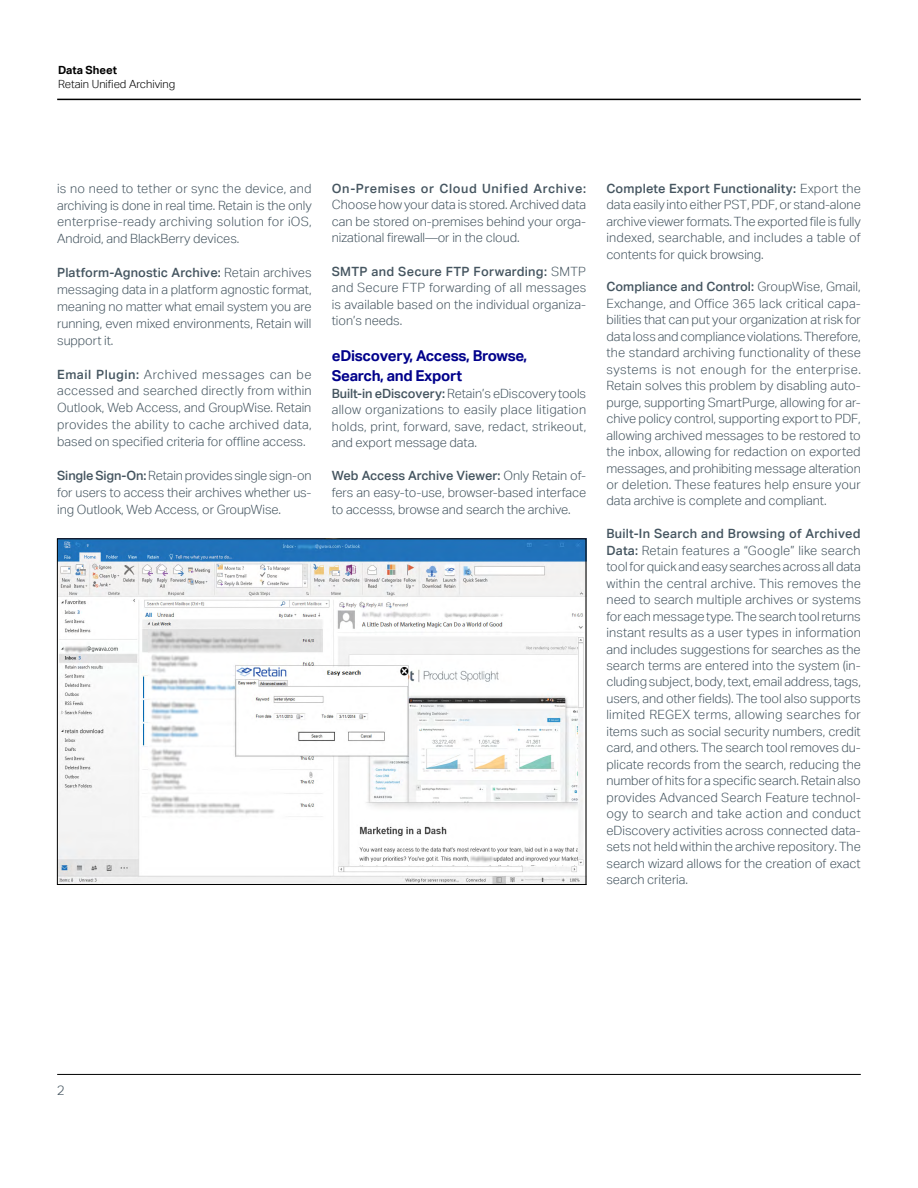
<style>
.page{position:relative;width:918px;height:1188px;background:#fff}
.page>*{position:absolute;margin:0;border:0;box-sizing:border-box;transform-origin:0 0}
.t1{font:700 15px/19.5px "Aktiv Grotesk";letter-spacing:-.02em;color:#00008b}
.t2{font:300 13.5px "Aktiv Grotesk";color:#455560}
.t3{font:300 12.75px/16.5px "Aktiv Grotesk";letter-spacing:-.005em;color:#455560;text-align:justify}
.t4{font:300 11.25px/14.2px "Aktiv Grotesk";color:#000}
.s1{font-weight:700}
.s2{font-weight:500}
</style>
<div class="page">
<hr style="left:57px;top:1074px;width:804px;height:1px;background:#000">
<hr style="left:57px;top:99px;width:804px;height:1px;background:#000">
<img style="left:59px;top:541px;width:525px;height:342px">
<p class="t4" style="left:58px;top:63px;width:119px"><span class="s1">Data Sheet<br></span>Retain Unified Archiving</p>
<p class="t3" style="left:57px;top:180px;width:256px;line-height:17px">is no need to tether or sync the device, and archiving is done in real time. Retain is the only enterprise-ready archiving solution for iOS, Android, and BlackBerry devices.</p>
<p class="t3" style="left:57px;top:264px;width:256px;line-height:17px"><span class="s2">Platform-Agnostic Archive:</span> Retain archives messaging data in a platform agnostic format, meaning no matter what email system you are running, even mixed environments, Retain will support it.</p>
<p class="t3" style="left:57px;top:366px;width:256px;line-height:17px"><span class="s2">Email Plugin:</span> Archived messages can be accessed and searched directly from within Outlook, Web Access, and GroupWise. Retain provides the ability to cache archived data, based on specified criteria for offline access.</p>
<p class="t3" style="left:57px;top:467px;width:256px;line-height:17px"><span class="s2">Single Sign-On:</span>Retain provides single sign-on for users to access their archives whether us&shy;ing Outlook, Web Access, or GroupWise.</p>
<p class="t3" style="left:332px;top:180px;width:256px"><span class="s2">On-Premises or Cloud Unified Archive:<br></span>Choose how your data is stored. Archived data can be stored on-premises behind your orga&shy;nizational firewall—or in the cloud.</p>
<p class="t3" style="left:332px;top:263px;width:256px"><span class="s2">SMTP and Secure FTP Forwarding:</span> SMTP and Secure FTP forwarding of all messages is available based on the individual organiza&shy;tion’s needs.</p>
<h2 class="t1" style="left:332px;top:346px;width:197px">eDiscovery, Access, Browse,<br>Search, and Export</h2>
<p class="t3" style="left:332px;top:385px;width:256px"><span class="s2">Built-in eDiscovery:</span> Retain’s eDiscovery tools allow organizations to easily place litigation holds, print, forward, save, redact, strikeout, and export message data.</p>
<p class="t3" style="left:332px;top:468px;width:256px"><span class="s2">Web Access Archive Viewer:</span> Only Retain of&shy;fers an easy-to-use, browser-based interface to accesss, browse and search the archive.</p>
<p class="t3" style="left:606px;top:180px;width:256px"><span class="s2">Complete Export Functionality:</span> Export the data easily into either PST, PDF, or stand-alone archive viewer formats. The exported file is fully indexed, searchable, and includes a table of contents for quick browsing.</p>
<p class="t3" style="left:606px;top:279px;width:256px"><span class="s2">Compliance and Control:</span> GroupWise, Gmail, Exchange, and Office 365 lack critical capa&shy;bilities that can put your organization at risk for data loss and compliance violations. Therefore, the standard archiving functionality of these systems is not enough for the enterprise.<br>Retain solves this problem by disabling auto&shy;purge, supporting SmartPurge, allowing for ar&shy;chive policy control, supporting export to PDF, allowing archived messages to be restored to the inbox, allowing for redaction on exported messages, and prohibiting message alteration or deletion. These features help ensure your data archive is complete and compliant.</p>
<p class="t3" style="left:606px;top:526px;width:256px"><span class="s2">Built-In Search and Browsing of Archived Data:</span> Retain features a “Google” like search tool for quick and easysearches across all data within the central archive. This removes the need to search multiple archives or systems for each message type. The search tool returns instant results as a user types in information and includes suggestions for searches as the search terms are entered into the system (in&shy;cluding subject,body,text, email address,tags, users, and other fields). The tool also supports limited REGEX terms, allowing searches for items such as social security numbers, credit card, and others. The search tool removes du&shy;plicate records from the search, reducing the number of hits for a specific search. Retain also provides Advanced Search Feature technol&shy;ogy to search and take action and conduct eDiscovery activities across connected data&shy;sets not held within the archive repository. The search wizard allows for the creation of exact search criteria.</p>
<p class="t2" style="left:57px;top:1082px;width:9px">2</p>
</div>
